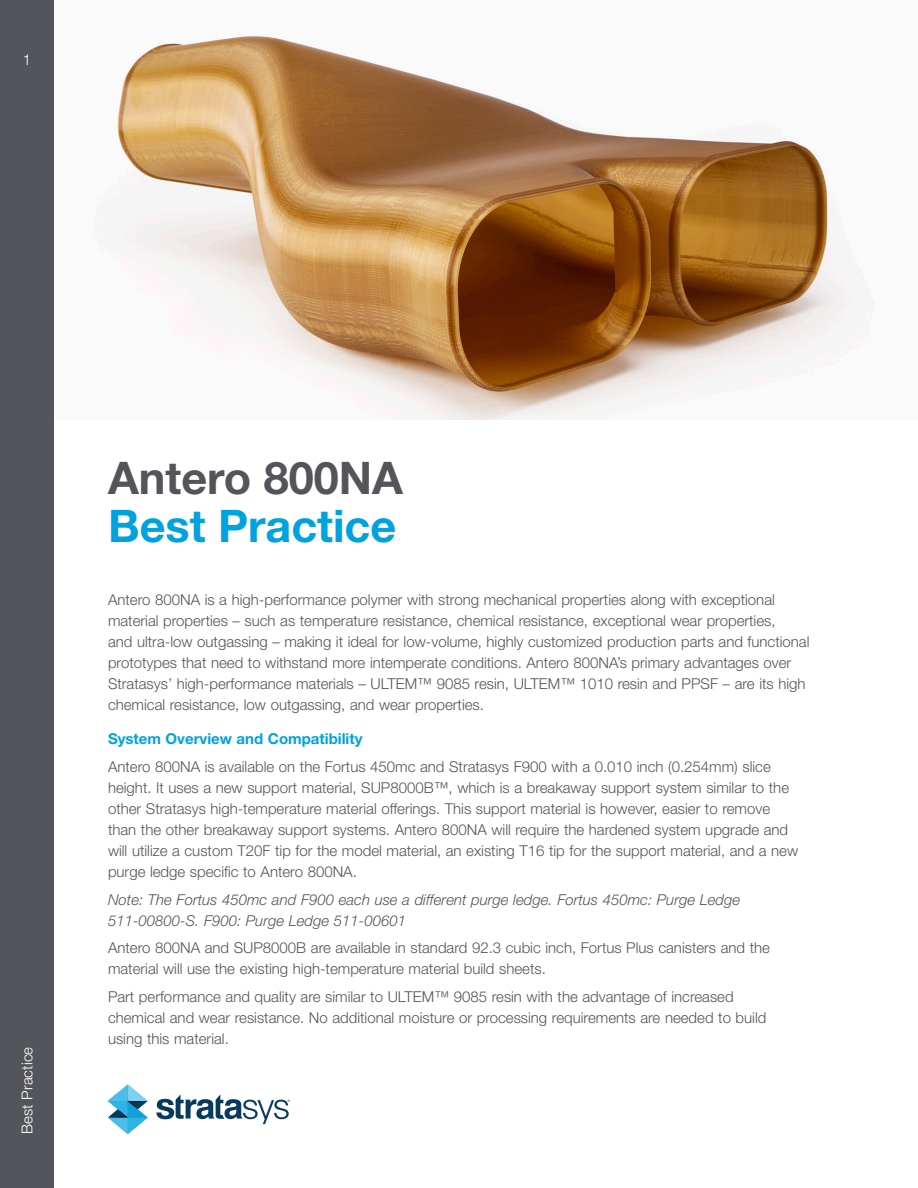
<style>
.page{position:relative;width:918px;height:1188px;background:#fff}
.page>*{position:absolute;margin:0;border:0;box-sizing:border-box;transform-origin:0 0}
.t1{font:700 45px "Helvetica Neue LT Std";color:#00a2df}
.t2{font:700 45px "Helvetica Neue LT Std";color:#54555a}
.t3{font:300 15px/21px "Helvetica Neue LT Std";color:#54555a}
.t4{font:italic 300 15px/21px "Helvetica Neue LT Std";color:#54555a}
.t5{font:700 15px "Helvetica Neue LT Std";color:#00a2df}
.t6{font:300 15px "Helvetica Neue LT Std";letter-spacing:.005em;color:#fff}
</style>
<div class="page">
<svg style="left:108px;top:1085px;width:40px;height:49px"></svg>
<svg style="left:156px;top:1094px;width:134px;height:30px"></svg>
<div style="left:0;top:0;width:54px;height:1188px;background:#54555a"></div>
<img style="left:117px;top:36px;width:736px;height:383px">
<p class="t6" style="left:23px;top:50px;width:10px">1</p>
<p class="t6" style="left:18px;top:1134px;width:89px;rotate:-90deg">Best Practice</p>
<h1 class="t2" style="left:108px;top:450px;width:297px">Antero 800NA</h1>
<h1 class="t1" style="left:108px;top:499px;width:290px">Best Practice</h1>
<p class="t3" style="left:108px;top:589px;width:703px">Antero 800NA is a high-performance polymer with strong mechanical properties along with exceptional material properties – such as temperature resistance, chemical resistance, exceptional wear properties,<br>and ultra-low outgassing – making it ideal for low-volume, highly customized production parts and functional prototypes that need to withstand more intemperate conditions. Antero 800NA’s primary advantages over Stratasys’ high-performance materials – ULTEM™ 9085 resin, ULTEM™ 1010 resin and PPSF – are its high chemical resistance, low outgassing, and wear properties.</p>
<p class="t5" style="left:108px;top:730px;width:256px">System Overview and Compatibility</p>
<p class="t3" style="left:108px;top:756px;width:692px">Antero 800NA is available on the Fortus 450mc and Stratasys F900 with a 0.010 inch (0.254mm) slice height. It uses a new support material, SUP8000B™, which is a breakaway support system similar to the other Stratasys high-temperature material offerings. This support material is however, easier to remove than the other breakaway support systems. Antero 800NA will require the hardened system upgrade and will utilize a custom T20F tip for the model material, an existing T16 tip for the support material, and a new purge ledge specific to Antero 800NA.</p>
<p class="t4" style="left:108px;top:889px;width:634px">Note: The Fortus 450mc and F900 each use a different purge ledge. Fortus 450mc: Purge Ledge<br>511-00800-S. F900: Purge Ledge 511-00601</p>
<p class="t3" style="left:108px;top:937px;width:664px">Antero 800NA and SUP8000B are available in standard 92.3 cubic inch, Fortus Plus canisters and the material will use the existing high-temperature material build sheets.</p>
<p class="t3" style="left:108px;top:986px;width:660px">Part performance and quality are similar to ULTEM™ 9085 resin with the advantage of increased chemical and wear resistance. No additional moisture or processing requirements are needed to build using this material.</p>
</div>
